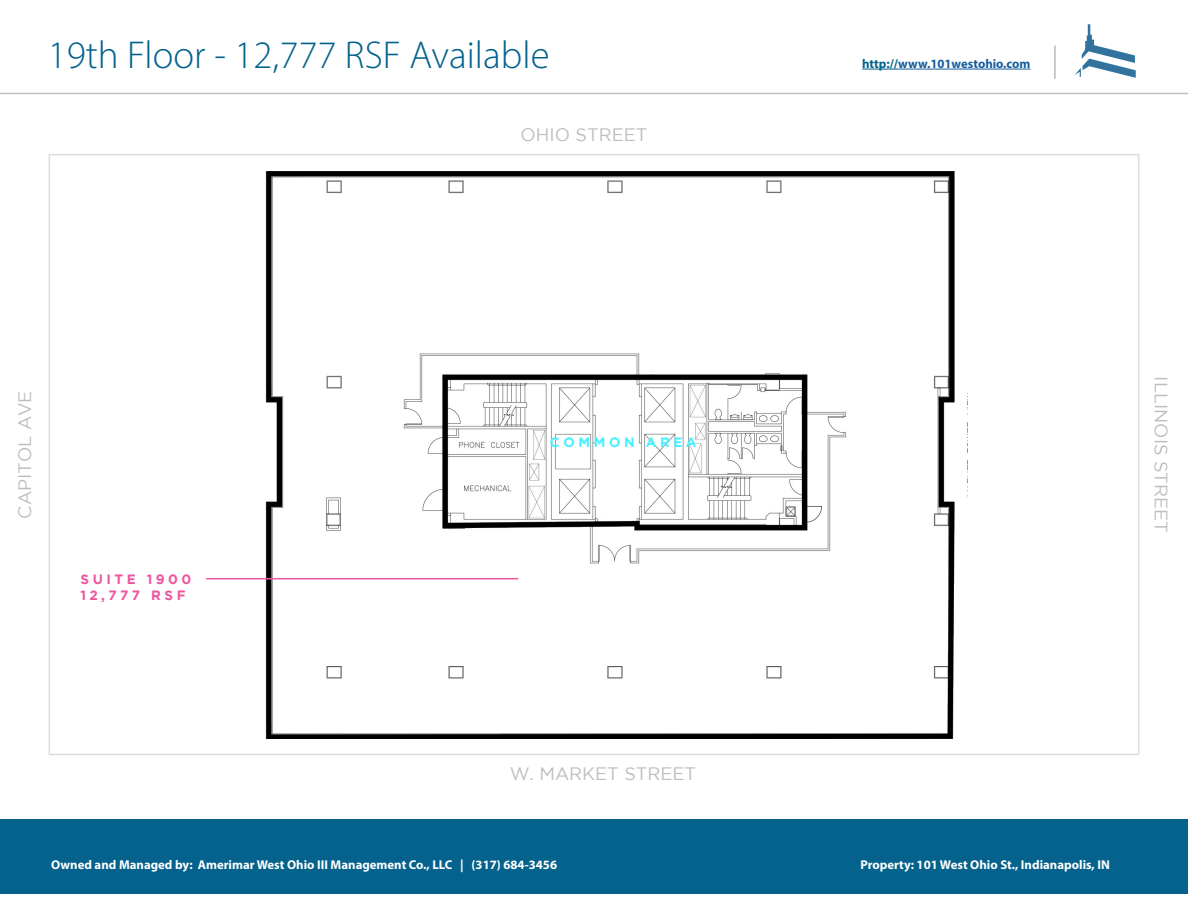
<style>
.page{position:relative;width:1188px;height:918px;background:#fff}
.page>*{position:absolute;margin:0;border:0;box-sizing:border-box;transform-origin:0 0}
.t1{font:39px "Myriad Variable Concept";color:#04628c}
.t2{font:300 36px "Gotham";letter-spacing:-.025em;color:#04628c}
.t3{font:18px "Gotham";color:#bcbdc0}
.t4{font:700 13.5px "Gotham";letter-spacing:.255em;color:#ef56a0}
.t5{font:700 13.5px "Gotham";letter-spacing:.265em;color:#47f0ff}
.t6{font:700 12.75px "Myriad Pro";color:#fff}
.t7{font:700 12.75px "Myriad Pro";color:#175d9e}
.s1{color:#006289}
</style>
<div class="page">
<div style="left:0;top:819px;width:1188px;height:75px;background:#04628c"></div>
<hr style="left:0;top:93px;width:1188px;height:1px;background:#bcbdc0">
<hr style="left:1055px;top:46px;width:1px;height:33px;background:#939598">
<svg style="left:1075px;top:24px;width:61px;height:54px"></svg>
<hr style="left:862px;top:69px;width:36px;height:1px;background:#006289">
<hr style="left:898px;top:69px;width:132px;height:1px;background:#175d9e">
<img style="left:260px;top:172px;width:695px;height:567px">
<hr style="left:206px;top:578px;width:312px;height:1px;background:#ef56a0">
<p class="t1" style="left:48px;top:32px;width:503px">19th Floor - 12,777 RSF Available</p>
<p class="t2" style="left:49px;top:44px;width:509px">2nd Floor - 205 RSF Available</p>
<p class="t3" style="left:521px;top:125px;width:128px">OHIO STREET</p>
<p class="t3" style="left:15px;top:519px;width:130px;rotate:-90deg">CAPITOL AVE</p>
<p class="t4" style="left:80px;top:571px;width:112px">SUITE 1900</p>
<p class="t4" style="left:80px;top:588px;width:107px">12,777 RSF</p>
<p class="t5" style="left:550px;top:435px;width:148px">COMMON AREA</p>
<p class="t3" style="left:510px;top:764px;width:188px">W. MARKET STREET</p>
<p class="t6" style="left:51px;top:856px;width:507px">Owned and Managed by: Amerimar West Ohio III Management Co., LLC | (317) 684-3456</p>
<p class="t7" style="left:862px;top:55px;width:170px"><span class="s1">http://</span>www.101westohio.com</p>
<p class="t3" style="left:1171px;top:376px;width:158px;rotate:90deg">ILLINOIS STREET</p>
<p class="t6" style="left:860px;top:856px;width:251px">Property: 101 West Ohio St., Indianapolis, IN</p>
</div>
